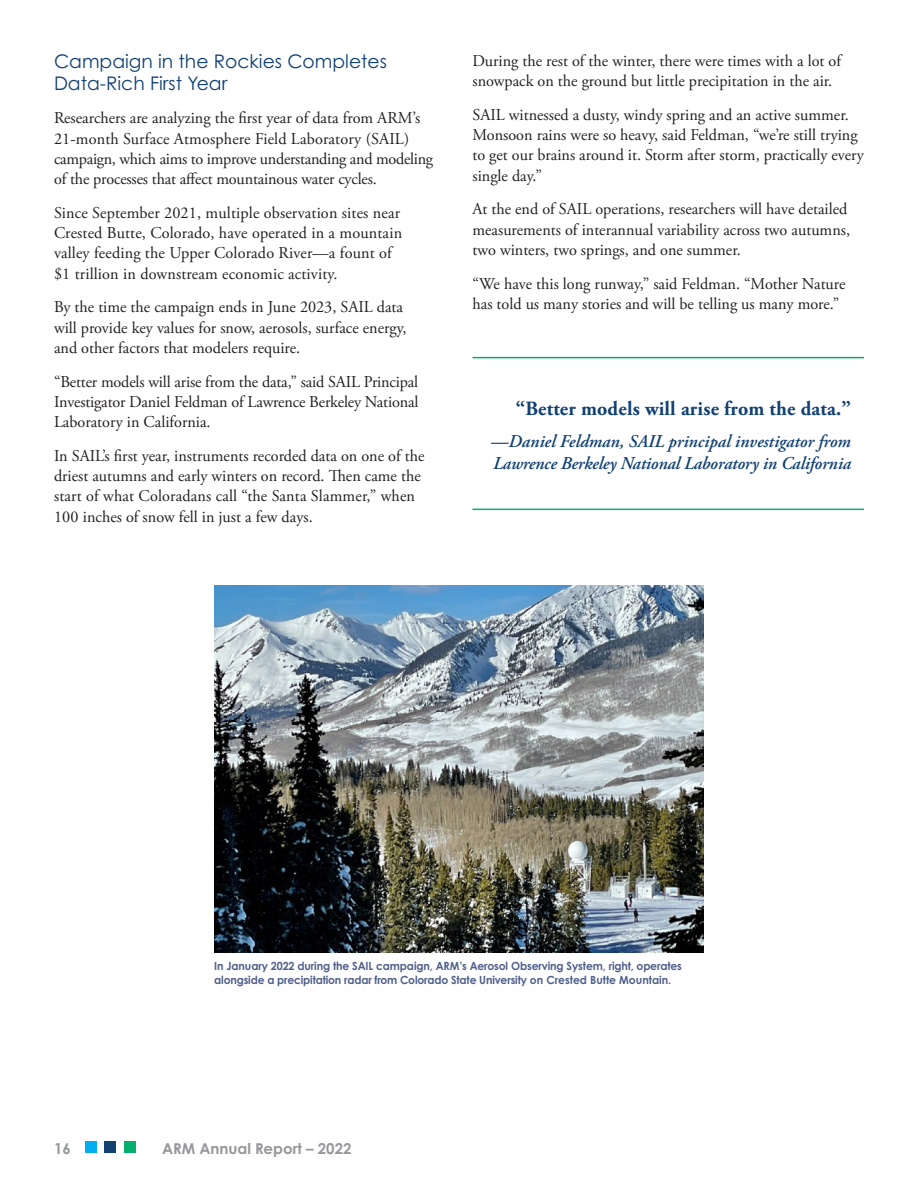
<style>
.page{position:relative;width:918px;height:1188px;background:#fff}
.page>*{position:absolute;margin:0;border:0;box-sizing:border-box;transform-origin:0 0}
.Pull_Quote{font:700 20.25px "Adobe Garamond Pro";letter-spacing:.01em;color:#114073}
.Subhead2{font:18.75px/21.8px "Century Gothic Pro";color:#114073}
.Pull_Quote_author{font:italic 600 18px/22.5px "Adobe Garamond Pro";letter-spacing:-.01em;color:#114073}
.Body_Text{font:16.5px/20.2px "Adobe Garamond Pro";color:#231f20}
.t1{font:700 15px "Century Gothic Pro";color:#95979a}
.t2{font:700 11.25px/13.5px "Century Gothic Pro";letter-spacing:-.01em;color:#50608a;scale:.96 1}
</style>
<div class="page">
<div style="left:104px;top:1142px;width:12px;height:12px;background:#114073"></div>
<div style="left:124px;top:1142px;width:12px;height:12px;background:#06ae6e"></div>
<div style="left:85px;top:1142px;width:12px;height:12px;background:#00aeef"></div>
<hr style="left:917px;top:509px;width:1px;height:679px;background:#828282">
<img style="left:214px;top:586px;width:490px;height:367px">
<hr style="left:472px;top:357px;width:392px;height:1px;background:#06ae6e">
<hr style="left:472px;top:509px;width:392px;height:1px;background:#06ae6e">
<p class="Subhead2" style="left:54px;top:50px;width:335px">Campaign in the Rockies Completes<br>Data-Rich First Year</p>
<p class="Body_Text" style="left:54px;top:109px;width:381px">Researchers are analyzing the first year of data from ARM’s 21-month Surface Atmosphere Field Laboratory (SAIL) campaign, which aims to improve understanding and modeling of the processes that affect mountainous water cycles.</p>
<p class="Body_Text" style="left:54px;top:203px;width:350px">Since September 2021, multiple observation sites near Crested Butte, Colorado, have operated in a mountain valley feeding the Upper Colorado River—a fount of $1 trillion in downstream economic activity.</p>
<p class="Body_Text" style="left:54px;top:298px;width:354px">By the time the campaign ends in June 2023, SAIL data will provide key values for snow, aerosols, surface energy, and other factors that modelers require.</p>
<p class="Body_Text" style="left:54px;top:372px;width:366px;text-align:justify">“Better models will arise from the data,” said SAIL Principal Investigator Daniel Feldman of Lawrence Berkeley National Laboratory in California.</p>
<p class="Body_Text" style="left:54px;top:446px;width:372px">In SAIL’s first year, instruments recorded data on one of the driest autumns and early winters on record. Then came the start of what Coloradans call “the Santa Slammer,” when 100 inches of snow fell in just a few days.</p>
<p class="Body_Text" style="left:472px;top:51px;width:370px">During the rest of the winter, there were times with a lot of snowpack on the ground but little precipitation in the air.</p>
<p class="Body_Text" style="left:472px;top:105px;width:393px">SAIL witnessed a dusty, windy spring and an active summer.<br>Monsoon rains were so heavy, said Feldman, “we’re still trying to get our brains around it. Storm after storm, practically every single day.”</p>
<p class="Body_Text" style="left:472px;top:200px;width:379px">At the end of SAIL operations, researchers will have detailed measurements of interannual variability across two autumns, two winters, two springs, and one summer.</p>
<p class="Body_Text" style="left:472px;top:274px;width:375px">“We have this long runway,” said Feldman. “Mother Nature has told us many stories and will be telling us many more.”</p>
<p class="Pull_Quote" style="left:516px;top:397px;width:337px">“Better models will arise from the data.”</p>
<p class="Pull_Quote_author" style="left:491px;top:430px;width:361px">—Daniel Feldman, SAIL principal investigator from<br>Lawrence Berkeley National Laboratory in California</p>
<p class="t2" style="left:214px;top:959px;width:489px">In January 2022 during the SAIL campaign, ARM’s Aerosol Observing System, right, operates alongside a precipitation radar from Colorado State University on Crested Butte Mountain.</p>
<p class="t1" style="left:54px;top:1139px;width:18px">16</p>
<p class="t1" style="left:162px;top:1139px;width:191px">ARM Annual Report – 2022</p>
</div>
